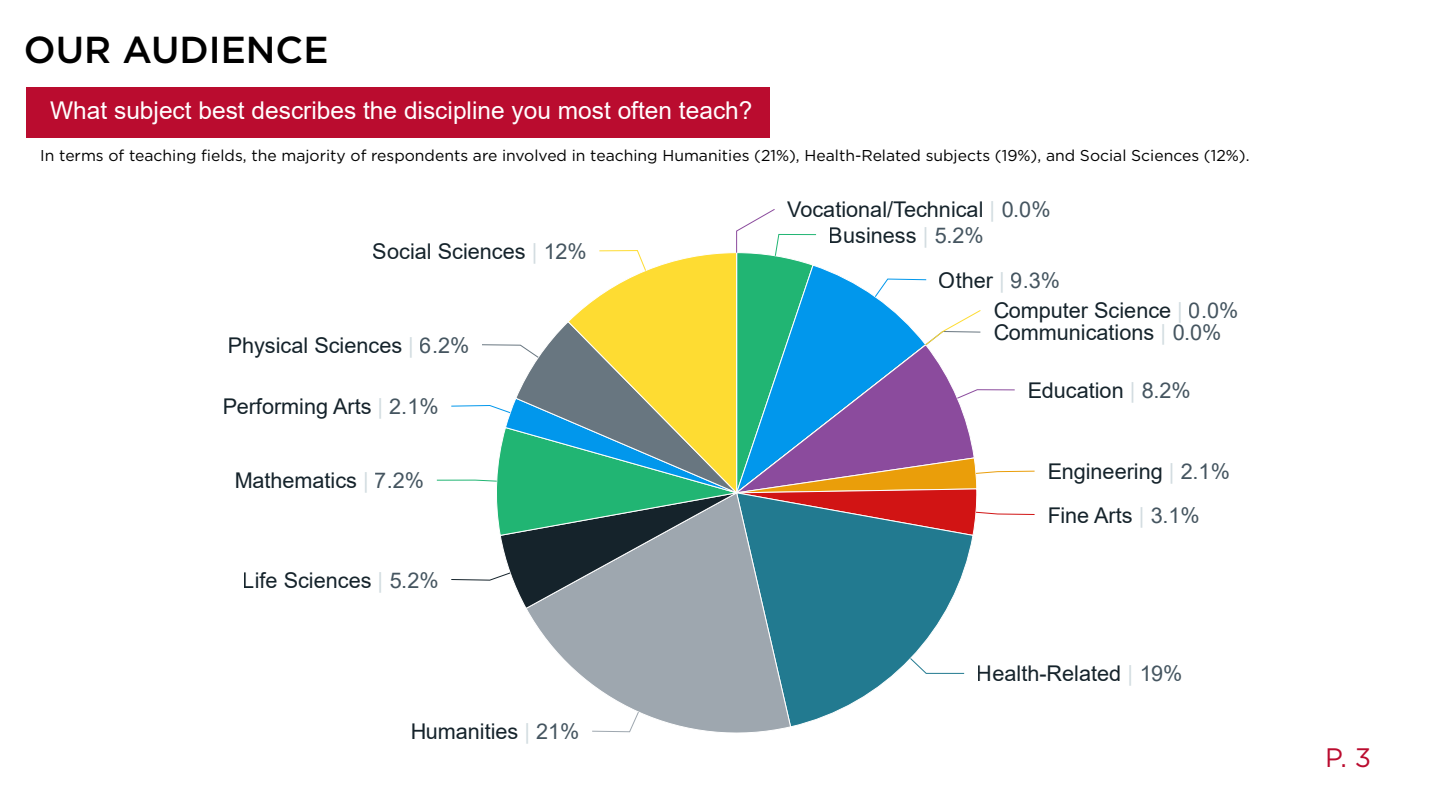
<style>
.page{position:relative;width:1440px;height:810px;background:#fff}
.page>*{position:absolute;margin:0;border:0;box-sizing:border-box;transform-origin:0 0}
.t1{font:500 37.5px "Gotham";color:#000}
.t2{font:26.7px "Gotham";color:#ba0c2f}
.t3{font:24.53px "Arial";color:#fff}
.t4{font:21.67px/45.2px "Arial";color:#15232b}
.t5{font:15.75px "Gotham";color:#000}
.s1{color:#d3dde1}
.s2{color:#455560}
</style>
<div class="page">
<div style="left:26px;top:87px;width:744px;height:51px;background:#ba0c2f"></div>
<svg style="left:792px;top:609px;width:155px;height:118px"></svg>
<svg style="left:527px;top:609px;width:265px;height:124px"></svg>
<svg style="left:909px;top:657px;width:56px;height:17px"></svg>
<svg style="left:591px;top:711px;width:48px;height:22px"></svg>
<svg style="left:436px;top:209px;width:599px;height:400px"></svg>
<h1 class="t1" style="left:24px;top:25px;width:306px">OUR AUDIENCE</h1>
<p class="t3" style="left:50px;top:94px;width:704px">What subject best describes the discipline you most often teach?</p>
<p class="t5" style="left:40px;top:146px;width:1211px">In terms of teaching fields, the majority of respondents are involved in teaching Humanities (21%), Health-Related subjects (19%), and Social Sciences (12%).</p>
<p class="t4" style="left:373px;top:229px;width:216px">Social Sciences <span class="s1">|</span> <span class="s2">12%</span></p>
<p class="t4" style="left:228px;top:322px;width:243px">Physical Sciences <span class="s1">|</span> <span class="s2">6.2%</span></p>
<p class="t4" style="left:222px;top:384px;width:218px">Performing Arts <span class="s1">|</span> <span class="s2">2.1%</span></p>
<p class="t4" style="left:234px;top:458px;width:191px">Mathematics <span class="s1">|</span> <span class="s2">7.2%</span></p>
<p class="t4" style="left:243px;top:557px;width:197px">Life Sciences <span class="s1">|</span> <span class="s2">5.2%</span></p>
<p class="t4" style="left:410px;top:709px;width:171px">Humanities <span class="s1">|</span> <span class="s2">21%</span></p>
<p class="t4" style="left:787px;top:187px;width:265px">Vocational/Technical <span class="s1">|</span> <span class="s2">0.0%</span></p>
<p class="t4" style="left:939px;top:212px;width:123px;text-indent:-110px">Business <span class="s1">|</span> <span class="s2">5.2%<br></span>Other <span class="s1">|</span> <span class="s2">9.3%</span></p>
<p class="t4" style="left:993px;top:310px;width:230px">Communications <span class="s1">|</span> <span class="s2">0.0%</span></p>
<p class="t4" style="left:993px;top:288px;width:247px">Computer Science <span class="s1">|</span> <span class="s2">0.0%</span></p>
<p class="t4" style="left:1027px;top:368px;width:165px">Education <span class="s1">|</span> <span class="s2">8.2%</span></p>
<p class="t4" style="left:1047px;top:450px;width:184px;line-height:43.3px">Engineering <span class="s1">|</span> <span class="s2">2.1%<br></span>Fine Arts <span class="s1">|</span> <span class="s2">3.1%</span></p>
<p class="t4" style="left:977px;top:651px;width:207px">Health-Related <span class="s1">|</span> <span class="s2">19%</span></p>
<p class="t2" style="left:1325px;top:740px;width:48px">P. 3</p>
</div>
